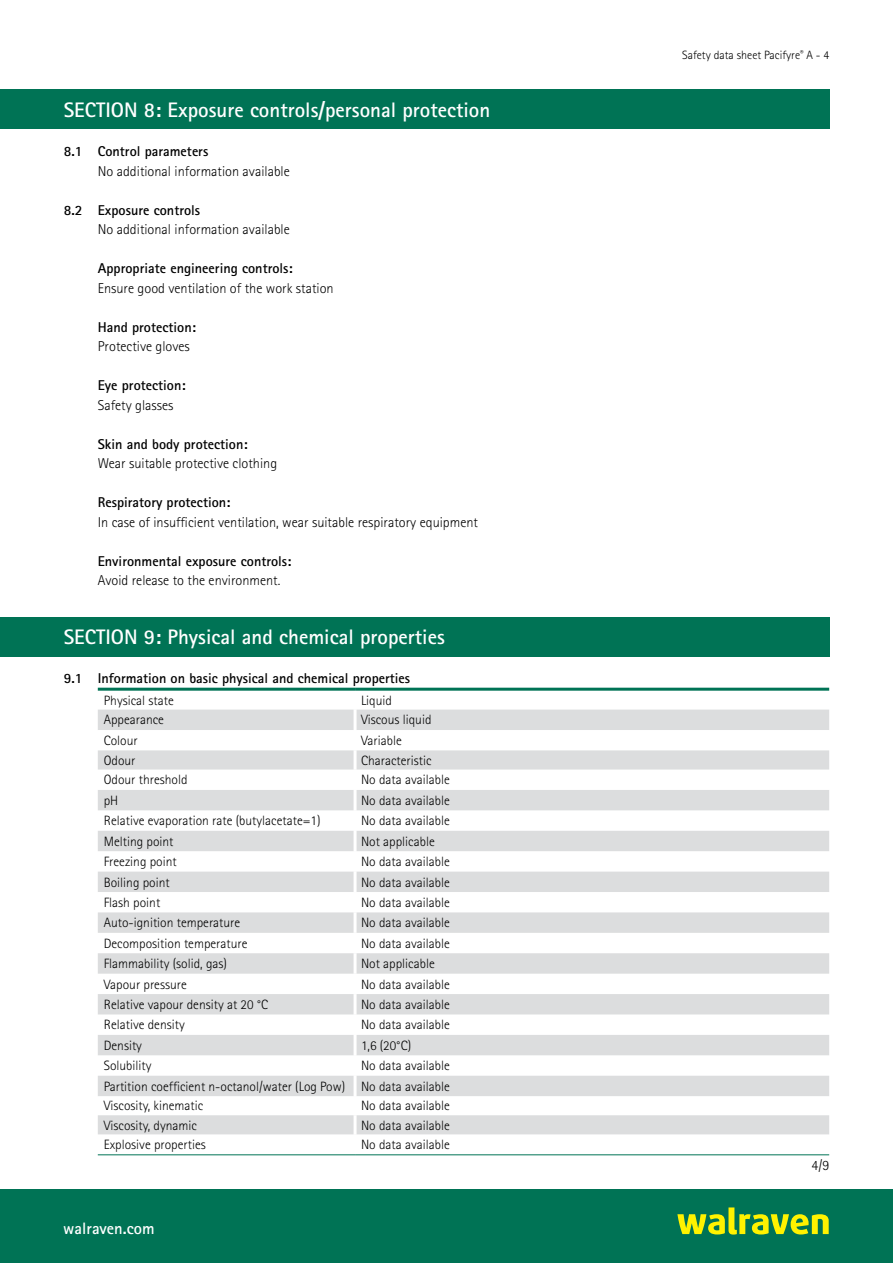
<style>
.page{position:relative;width:893px;height:1263px;background:#fff}
.page>*{position:absolute;margin:0;border:0;box-sizing:border-box;transform-origin:0 0}
.t1{font:700 21px "Rotis Sans Serif Std";color:#fff}
.t2{font:700 16.5px "Rotis Sans Serif Std";color:#fff}
.t3{font:300 14.25px "Rotis Sans Serif Std";color:#000}
.t4{font:700 14.25px "Rotis Sans Serif Std";color:#000}
.t5{font:300 13.5px/20.1px "Rotis Sans Serif Std";color:#000;text-align:justify}
.t6{font:300 12px "Rotis Sans Serif Std";color:#000}
</style>
<div class="page">
<div style="left:0;top:1189px;width:893px;height:74px;background:#007355"></div>
<svg style="left:677px;top:1207px;width:152px;height:27px"></svg>
<div style="left:0;top:89px;width:829px;height:40px;background:#007355"></div>
<div style="left:0;top:617px;width:829px;height:40px;background:#007355"></div>
<svg style="left:98px;top:710px;width:731px;height:424px"></svg>
<div style="left:98px;top:1076px;width:731px;height:20px;background:#dcddde"></div>
<hr style="left:354px;top:710px;width:3px;height:20px;background:#fff">
<hr style="left:354px;top:730px;width:3px;height:20px;background:#fff">
<hr style="left:354px;top:750px;width:3px;height:19px;background:#fff">
<hr style="left:354px;top:769px;width:3px;height:21px;background:#fff">
<hr style="left:354px;top:790px;width:3px;height:20px;background:#fff">
<hr style="left:354px;top:810px;width:3px;height:21px;background:#fff">
<hr style="left:354px;top:831px;width:3px;height:20px;background:#fff">
<hr style="left:354px;top:851px;width:3px;height:21px;background:#fff">
<hr style="left:354px;top:872px;width:3px;height:20px;background:#fff">
<hr style="left:354px;top:892px;width:3px;height:20px;background:#fff">
<hr style="left:354px;top:912px;width:3px;height:21px;background:#fff">
<hr style="left:354px;top:933px;width:3px;height:20px;background:#fff">
<hr style="left:354px;top:953px;width:3px;height:21px;background:#fff">
<hr style="left:354px;top:974px;width:3px;height:20px;background:#fff">
<hr style="left:354px;top:994px;width:3px;height:20px;background:#fff">
<hr style="left:354px;top:1014px;width:3px;height:21px;background:#fff">
<hr style="left:354px;top:1035px;width:3px;height:20px;background:#fff">
<hr style="left:354px;top:1055px;width:3px;height:21px;background:#fff">
<hr style="left:354px;top:1076px;width:3px;height:20px;background:#fff">
<hr style="left:354px;top:1096px;width:3px;height:19px;background:#fff">
<hr style="left:354px;top:1115px;width:3px;height:19px;background:#fff">
<hr style="left:98px;top:688px;width:257px;height:3px;background:#007355">
<hr style="left:355px;top:688px;width:474px;height:3px;background:#007355">
<hr style="left:98px;top:1154px;width:257px;height:1px;background:#007355">
<hr style="left:355px;top:1154px;width:474px;height:1px;background:#007355">
<h1 class="t1" style="left:64px;top:97px;width:428px">SECTION 8: Exposure controls/personal protection</h1>
<p class="t4" style="left:64px;top:142px;width:146px">8.1 Control parameters</p>
<p class="t3" style="left:98px;top:163px;width:194px">No additional information available</p>
<p class="t4" style="left:64px;top:201px;width:138px">8.2 Exposure controls</p>
<p class="t3" style="left:98px;top:221px;width:194px">No additional information available</p>
<p class="t4" style="left:98px;top:259px;width:196px">Appropriate engineering controls:</p>
<p class="t3" style="left:98px;top:279px;width:237px">Ensure good ventilation of the work station</p>
<p class="t4" style="left:98px;top:318px;width:100px">Hand protection:</p>
<p class="t3" style="left:98px;top:338px;width:94px">Protective gloves</p>
<p class="t4" style="left:98px;top:376px;width:89px">Eye protection:</p>
<p class="t3" style="left:98px;top:396px;width:77px">Safety glasses</p>
<p class="t4" style="left:98px;top:435px;width:151px">Skin and body protection:</p>
<p class="t3" style="left:98px;top:455px;width:181px">Wear suitable protective clothing</p>
<p class="t4" style="left:98px;top:493px;width:134px">Respiratory protection:</p>
<p class="t3" style="left:98px;top:513px;width:382px">In case of insufficient ventilation, wear suitable respiratory equipment</p>
<p class="t4" style="left:98px;top:552px;width:195px">Environmental exposure controls:</p>
<p class="t3" style="left:98px;top:572px;width:184px">Avoid release to the environment.</p>
<h1 class="t1" style="left:64px;top:623px;width:383px">SECTION 9: Physical and chemical properties</h1>
<p class="t4" style="left:64px;top:669px;width:348px">9.1 Information on basic physical and chemical properties</p>
<p class="t5" style="left:104px;top:690px;width:71px">Physical state</p>
<p class="t5" style="left:361px;top:690px;width:32px">Liquid</p>
<p class="t5" style="left:104px;top:710px;width:62px">Appearance</p>
<p class="t5" style="left:361px;top:710px;width:72px">Viscous liquid</p>
<p class="t5" style="left:104px;top:730px;width:35px">Colour</p>
<p class="t5" style="left:361px;top:730px;width:42px">Variable</p>
<p class="t5" style="left:104px;top:750px;width:33px">Odour</p>
<p class="t5" style="left:361px;top:750px;width:72px">Characteristic</p>
<p class="t5" style="left:104px;top:770px;width:85px">Odour threshold</p>
<p class="t5" style="left:361px;top:770px;width:90px">No data available</p>
<p class="t5" style="left:104px;top:790px;width:16px">pH</p>
<p class="t5" style="left:361px;top:790px;width:90px">No data available</p>
<p class="t5" style="left:104px;top:811px;width:218px">Relative evaporation rate (butylacetate=1)</p>
<p class="t5" style="left:361px;top:811px;width:90px">No data available</p>
<p class="t5" style="left:104px;top:831px;width:71px">Melting point</p>
<p class="t5" style="left:361px;top:831px;width:75px">Not applicable</p>
<p class="t5" style="left:104px;top:851px;width:74px">Freezing point</p>
<p class="t5" style="left:361px;top:851px;width:90px">No data available</p>
<p class="t5" style="left:104px;top:872px;width:67px">Boiling point</p>
<p class="t5" style="left:361px;top:872px;width:90px">No data available</p>
<p class="t5" style="left:104px;top:892px;width:58px">Flash point</p>
<p class="t5" style="left:361px;top:892px;width:90px">No data available</p>
<p class="t5" style="left:104px;top:913px;width:138px">Auto-ignition temperature</p>
<p class="t5" style="left:361px;top:913px;width:90px">No data available</p>
<p class="t5" style="left:104px;top:933px;width:145px">Decomposition temperature</p>
<p class="t5" style="left:361px;top:933px;width:90px">No data available</p>
<p class="t5" style="left:104px;top:953px;width:125px">Flammability (solid, gas)</p>
<p class="t5" style="left:361px;top:953px;width:75px">Not applicable</p>
<p class="t5" style="left:104px;top:974px;width:84px">Vapour pressure</p>
<p class="t5" style="left:361px;top:974px;width:90px">No data available</p>
<p class="t5" style="left:104px;top:994px;width:166px">Relative vapour density at 20 °C</p>
<p class="t5" style="left:361px;top:994px;width:90px">No data available</p>
<p class="t5" style="left:104px;top:1015px;width:82px">Relative density</p>
<p class="t5" style="left:361px;top:1015px;width:90px">No data available</p>
<p class="t5" style="left:104px;top:1035px;width:40px">Density</p>
<p class="t5" style="left:361px;top:1035px;width:52px">1,6 (20°C)</p>
<p class="t5" style="left:104px;top:1056px;width:49px">Solubility</p>
<p class="t5" style="left:104px;top:1056px;width:347px;text-indent:257px">No data available Partition coefficient n-octanol/water (Log Pow) No data available Viscosity, kinematic</p>
<p class="t5" style="left:361px;top:1096px;width:90px">No data available</p>
<p class="t5" style="left:104px;top:1115px;width:95px">Viscosity, dynamic</p>
<p class="t5" style="left:361px;top:1115px;width:90px">No data available</p>
<p class="t5" style="left:104px;top:1134px;width:103px">Explosive properties</p>
<p class="t5" style="left:361px;top:1134px;width:90px">No data available</p>
<p class="t2" style="left:63px;top:1218px;width:93px">walraven.com</p>
<p class="t6" style="left:682px;top:48px;width:149px">Safety data sheet Pacifyre<sup>®</sup> A - 4</p>
<p class="t3" style="left:811px;top:1157px;width:19px">4/9</p>
</div>
